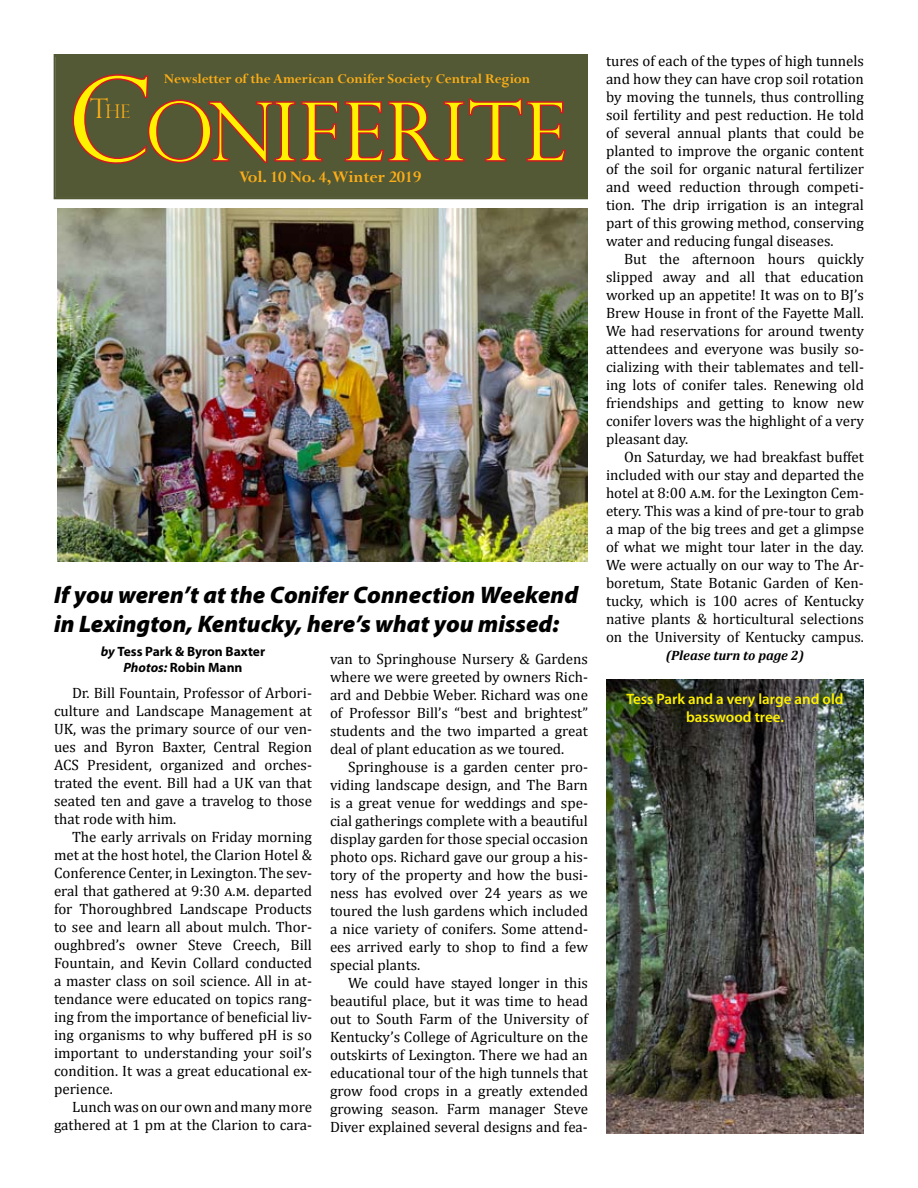
<style>
.page{position:relative;width:918px;height:1188px;background:#fff}
.page>*{position:absolute;margin:0;border:0;box-sizing:border-box;transform-origin:0 0}
.t1{font:300 79.8px "Perpetua Titling";letter-spacing:.035em;color:#fff200}
.t2{font:italic 900 24px/28.8px "Myriad Pro";color:#000}
.t3{font:300 18.9px "Perpetua Titling";color:#fbad18}
.t4{font:700 18px "Perpetua";letter-spacing:-.01em;color:#fbad18}
.t5{font:15px/18px "Cambria";color:#000;text-align:justify}
.t6{font:700 15px "Perpetua";letter-spacing:-.01em;color:#fbad18}
.t7{font:600 15px/18px "Myriad Pro";color:#fff200;text-align:center}
.t8{font:700 13.5px/16.2px "Myriad Pro";color:#000;text-align:center}
.t9{font:italic 700 13.5px "Cambria";color:#000}
.s1{font-size:114px}
.s2{font-size:27px}
.s3{font-style:italic}
</style>
<div class="page">
<div style="left:53px;top:54px;width:535px;height:146px;background:#525934"></div>
<div style="left:57px;top:58px;width:527px;height:138px;border:1px solid #525934"></div>
<svg style="left:71px;top:73px;width:497px;height:92px"></svg>
<img style="left:57px;top:208px;width:531px;height:354px">
<img style="left:606px;top:679px;width:258px;height:455px">
<p class="t5" style="left:606px;top:51px;width:260px">tures of each of the types of high tunnels and how they can have crop soil rotation by moving the tunnels, thus controlling soil fertility and pest reduction. He told of several annual plants that could be planted to improve the organic content of the soil for organic natural fertilizer and weed reduction through competi&shy;tion. The drip irrigation is an integral part of this growing method, conserving water and reducing fungal diseases.</p>
<p class="t5" style="left:606px;top:249px;width:260px;text-indent:18px">But the afternoon hours quickly slipped away and all that education worked up an appetite! It was on to BJ’s Brew House in front of the Fayette Mall.<br>We had reservations for around twenty attendees and everyone was busily so&shy;cializing with their tablemates and tell&shy;ing lots of conifer tales. Renewing old friendships and getting to know new conifer lovers was the highlight of a very pleasant day.</p>
<p class="t5" style="left:606px;top:447px;width:260px;text-indent:18px">On Saturday, we had breakfast buffet included with our stay and departed the hotel at 8:00 a.m. for the Lexington Cem&shy;etery. This was a kind of pre-tour to grab a map of the big trees and get a glimpse of what we might tour later in the day.<br>We were actually on our way to The Ar&shy;boretum, State Botanic Garden of Ken&shy;tucky, which is 100 acres of Kentucky native plants &amp; horticultural selections on the University of Kentucky campus.</p>
<p class="t6" style="left:164px;top:69px;width:367px">Newsletter of the American Conifer Society Central Region</p>
<h1 class="t1" style="left:68px;top:84px;width:499px"><span class="s1">C</span>ONIFERITE</h1>
<p class="t3" style="left:90px;top:100px;width:42px"><span class="s2">T</span>HE</p>
<p class="t4" style="left:239px;top:166px;width:184px">Vol. 10 No. 4, Winter 2019</p>
<h2 class="t2" style="left:54px;top:581px;width:526px">If you weren’t at the Conifer Connection Weekend in Lexington, Kentucky, here’s what you missed:</h2>
<p class="t8" style="left:101px;top:643px;width:166px"><span class="s3">by</span> Tess Park &amp; Byron Baxter<br><span class="s3">Photos:</span> Robin Mann</p>
<p class="t9" style="left:666px;top:647px;width:140px">(Please turn to page 2)</p>
<p class="t7" style="left:626px;top:690px;width:219px">Tess Park and a very large and old basswood tree.</p>
<p class="t5" style="left:330px;top:649px;width:260px">van to Springhouse Nursery &amp; Gardens where we were greeted by owners Rich&shy;ard and Debbie Weber. Richard was one of Professor Bill’s “best and brightest” students and the two imparted a great deal of plant education as we toured.</p>
<p class="t5" style="left:330px;top:757px;width:260px;text-indent:18px">Springhouse is a garden center pro&shy;viding landscape design, and The Barn is a great venue for weddings and spe&shy;cial gatherings complete with a beautiful display garden for those special occasion photo ops. Richard gave our group a his&shy;tory of the property and how the busi&shy;ness has evolved over 24 years as we toured the lush gardens which included a nice variety of conifers. Some attend&shy;ees arrived early to shop to find a few special plants.</p>
<p class="t5" style="left:330px;top:973px;width:260px;text-indent:18px">We could have stayed longer in this beautiful place, but it was time to head out to South Farm of the University of Kentucky’s College of Agriculture on the outskirts of Lexington. There we had an educational tour of the high tunnels that grow food crops in a greatly extended growing season. Farm manager Steve Diver explained several designs and fea-</p>
<p class="t5" style="left:54px;top:684px;width:260px;text-indent:18px">Dr. Bill Fountain, Professor of Arbori&shy;culture and Landscape Management at UK, was the primary source of our ven&shy;ues and Byron Baxter, Central Region ACS President, organized and orches&shy;trated the event. Bill had a UK van that seated ten and gave a travelog to those that rode with him.</p>
<p class="t5" style="left:54px;top:828px;width:260px;text-indent:18px">The early arrivals on Friday morning met at the host hotel, the Clarion Hotel &amp; Conference Center, in Lexington. The sev&shy;eral that gathered at 9:30 a.m. departed for Thoroughbred Landscape Products to see and learn all about mulch. Thor&shy;oughbred’s owner Steve Creech, Bill Fountain, and Kevin Collard conducted a master class on soil science. All in at&shy;tendance were educated on topics rang&shy;ing from the importance of beneficial liv&shy;ing organisms to why buffered pH is so important to understanding your soil’s condition. It was a great educational ex&shy;perience.</p>
<p class="t5" style="left:54px;top:1098px;width:260px;text-align:right">Lunch was on our own and many more gathered at 1 pm at the Clarion to cara-</p>
</div>
